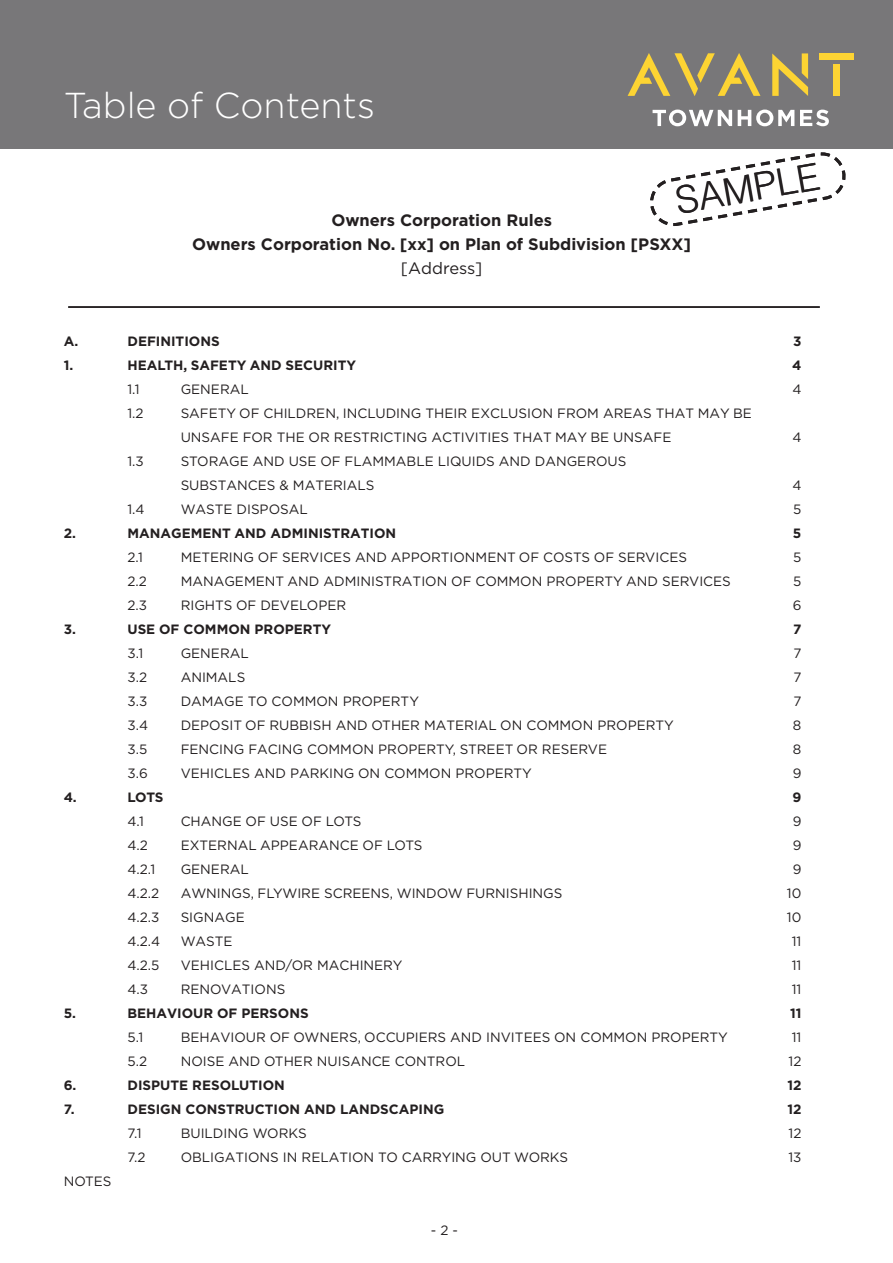
<style>
.page{position:relative;width:893px;height:1263px;background:#fff}
.page>*{position:absolute;margin:0;border:0;box-sizing:border-box;transform-origin:0 0}
.t1{font:300 37.5px "Helvetica";color:#231f20}
.t2{font:300 36px "Gotham";color:#fff}
.t3{font:700 16.5px/24px "Gotham";color:#231f20;text-align:center}
.t4{font:16.5px "Gotham";color:#231f20}
.t5{font:13.5px/24px "Gotham";color:#231f20}
.t6{font:700 13.5px "Gotham";color:#231f20}
</style>
<div class="page">
<div style="left:0;top:0;width:893px;height:149px;background:#787779"></div>
<svg style="left:772px;top:53px;width:36px;height:43px"></svg>
<div style="left:820px;top:53px;width:34px;height:6px;background:#fdd433"></div>
<div style="left:834px;top:65px;width:6px;height:31px;background:#fdd433"></div>
<svg style="left:628px;top:53px;width:132px;height:43px"></svg>
<svg style="left:653px;top:110px;width:79px;height:16px"></svg>
<svg style="left:738px;top:110px;width:56px;height:16px"></svg>
<svg style="left:800px;top:110px;width:29px;height:16px"></svg>
<svg style="left:650px;top:152px;width:196px;height:74px"></svg>
<hr style="left:68px;top:306px;width:752px;height:2px;background:#231f20">
<h2 class="t2" style="left:64px;top:93px;width:313px">Table of Contents</h2>
<h1 class="t1" style="left:673px;top:187px;width:147px;rotate:-10deg">SAMPLE</h1>
<p class="t3" style="left:192px;top:209px;width:501px">Owners Corporation Rules<br>Owners Corporation No. [xx] on Plan of Subdivision [PSXX]</p>
<p class="t4" style="left:401px;top:262px;width:83px">[Address]</p>
<p class="t6" style="left:64px;top:336px;width:16px">A.</p>
<p class="t6" style="left:127px;top:336px;width:94px">DEFINITIONS</p>
<p class="t6" style="left:793px;top:336px;width:10px">3</p>
<p class="t6" style="left:64px;top:360px;width:11px">1.</p>
<p class="t6" style="left:127px;top:360px;width:230px">HEALTH, SAFETY AND SECURITY</p>
<p class="t6" style="left:792px;top:360px;width:11px">4</p>
<p class="t5" style="left:127px;top:378px;width:14px">1.1</p>
<p class="t5" style="left:181px;top:378px;width:70px">GENERAL</p>
<p class="t5" style="left:792px;top:378px;width:11px">4</p>
<p class="t5" style="left:127px;top:402px;width:18px">1.2</p>
<p class="t5" style="left:181px;top:402px;width:573px">SAFETY OF CHILDREN, INCLUDING THEIR EXCLUSION FROM AREAS THAT MAY BE<br>UNSAFE FOR THE OR RESTRICTING ACTIVITIES THAT MAY BE UNSAFE</p>
<p class="t5" style="left:792px;top:426px;width:11px">4</p>
<p class="t5" style="left:127px;top:450px;width:18px">1.3</p>
<p class="t5" style="left:181px;top:450px;width:447px">STORAGE AND USE OF FLAMMABLE LIQUIDS AND DANGEROUS<br>SUBSTANCES &amp; MATERIALS</p>
<p class="t5" style="left:792px;top:474px;width:11px">4</p>
<p class="t5" style="left:127px;top:498px;width:19px">1.4</p>
<p class="t5" style="left:181px;top:498px;width:129px">WASTE DISPOSAL</p>
<p class="t5" style="left:793px;top:498px;width:10px">5</p>
<p class="t6" style="left:64px;top:528px;width:14px">2.</p>
<p class="t6" style="left:127px;top:528px;width:270px">MANAGEMENT AND ADMINISTRATION</p>
<p class="t6" style="left:793px;top:528px;width:10px">5</p>
<p class="t5" style="left:127px;top:546px;width:17px">2.1</p>
<p class="t5" style="left:181px;top:546px;width:508px">METERING OF SERVICES AND APPORTIONMENT OF COSTS OF SERVICES</p>
<p class="t5" style="left:793px;top:546px;width:10px">5</p>
<p class="t5" style="left:127px;top:570px;width:21px">2.2</p>
<p class="t5" style="left:181px;top:570px;width:552px">MANAGEMENT AND ADMINISTRATION OF COMMON PROPERTY AND SERVICES</p>
<p class="t5" style="left:793px;top:570px;width:10px">5</p>
<p class="t5" style="left:127px;top:594px;width:21px">2.3</p>
<p class="t5" style="left:181px;top:594px;width:167px">RIGHTS OF DEVELOPER</p>
<p class="t5" style="left:793px;top:594px;width:10px">6</p>
<p class="t6" style="left:64px;top:624px;width:14px">3.</p>
<p class="t6" style="left:127px;top:624px;width:205px">USE OF COMMON PROPERTY</p>
<p class="t6" style="left:793px;top:624px;width:10px">7</p>
<p class="t5" style="left:127px;top:642px;width:17px">3.1</p>
<p class="t5" style="left:181px;top:642px;width:70px">GENERAL</p>
<p class="t5" style="left:793px;top:642px;width:10px">7</p>
<p class="t5" style="left:127px;top:666px;width:21px">3.2</p>
<p class="t5" style="left:181px;top:666px;width:66px">ANIMALS</p>
<p class="t5" style="left:793px;top:666px;width:10px">7</p>
<p class="t5" style="left:127px;top:690px;width:21px">3.3</p>
<p class="t5" style="left:181px;top:690px;width:240px">DAMAGE TO COMMON PROPERTY</p>
<p class="t5" style="left:793px;top:690px;width:10px">7</p>
<p class="t5" style="left:127px;top:714px;width:22px">3.4</p>
<p class="t5" style="left:181px;top:714px;width:495px">DEPOSIT OF RUBBISH AND OTHER MATERIAL ON COMMON PROPERTY</p>
<p class="t5" style="left:793px;top:714px;width:10px">8</p>
<p class="t5" style="left:127px;top:738px;width:21px">3.5</p>
<p class="t5" style="left:181px;top:738px;width:428px">FENCING FACING COMMON PROPERTY, STREET OR RESERVE</p>
<p class="t5" style="left:793px;top:738px;width:10px">8</p>
<p class="t5" style="left:127px;top:762px;width:22px">3.6</p>
<p class="t5" style="left:181px;top:762px;width:353px">VEHICLES AND PARKING ON COMMON PROPERTY</p>
<p class="t5" style="left:793px;top:762px;width:10px">9</p>
<p class="t6" style="left:64px;top:792px;width:15px">4.</p>
<p class="t6" style="left:127px;top:792px;width:38px">LOTS</p>
<p class="t6" style="left:792px;top:792px;width:10px">9</p>
<p class="t5" style="left:127px;top:810px;width:18px">4.1</p>
<p class="t5" style="left:181px;top:810px;width:182px">CHANGE OF USE OF LOTS</p>
<p class="t5" style="left:793px;top:810px;width:10px">9</p>
<p class="t5" style="left:127px;top:834px;width:22px">4.2</p>
<p class="t5" style="left:181px;top:834px;width:243px">EXTERNAL APPEARANCE OF LOTS</p>
<p class="t5" style="left:793px;top:834px;width:10px">9</p>
<p class="t5" style="left:127px;top:858px;width:29px">4.2.1</p>
<p class="t5" style="left:181px;top:858px;width:70px">GENERAL</p>
<p class="t5" style="left:793px;top:858px;width:10px">9</p>
<p class="t5" style="left:127px;top:882px;width:33px">4.2.2</p>
<p class="t5" style="left:181px;top:882px;width:383px">AWNINGS, FLYWIRE SCREENS, WINDOW FURNISHINGS</p>
<p class="t5" style="left:787px;top:882px;width:16px">10</p>
<p class="t5" style="left:127px;top:906px;width:34px">4.2.3</p>
<p class="t5" style="left:181px;top:906px;width:66px">SIGNAGE</p>
<p class="t5" style="left:787px;top:906px;width:16px">10</p>
<p class="t5" style="left:127px;top:930px;width:34px">4.2.4</p>
<p class="t5" style="left:181px;top:930px;width:53px">WASTE</p>
<p class="t5" style="left:792px;top:930px;width:11px">11</p>
<p class="t5" style="left:127px;top:954px;width:34px">4.2.5</p>
<p class="t5" style="left:181px;top:954px;width:223px">VEHICLES AND/OR MACHINERY</p>
<p class="t5" style="left:792px;top:954px;width:11px">11</p>
<p class="t5" style="left:127px;top:978px;width:22px">4.3</p>
<p class="t5" style="left:181px;top:978px;width:106px">RENOVATIONS</p>
<p class="t5" style="left:792px;top:978px;width:11px">11</p>
<p class="t6" style="left:64px;top:1008px;width:14px">5.</p>
<p class="t6" style="left:127px;top:1008px;width:183px">BEHAVIOUR OF PERSONS</p>
<p class="t6" style="left:790px;top:1008px;width:13px">11</p>
<p class="t5" style="left:127px;top:1026px;width:17px">5.1</p>
<p class="t5" style="left:181px;top:1026px;width:549px">BEHAVIOUR OF OWNERS, OCCUPIERS AND INVITEES ON COMMON PROPERTY</p>
<p class="t5" style="left:792px;top:1026px;width:11px">11</p>
<p class="t5" style="left:127px;top:1050px;width:21px">5.2</p>
<p class="t5" style="left:181px;top:1050px;width:286px">NOISE AND OTHER NUISANCE CONTROL</p>
<p class="t5" style="left:788px;top:1050px;width:14px">12</p>
<p class="t6" style="left:64px;top:1080px;width:14px">6.</p>
<p class="t6" style="left:127px;top:1080px;width:159px">DISPUTE RESOLUTION</p>
<p class="t6" style="left:787px;top:1080px;width:16px">12</p>
<p class="t6" style="left:64px;top:1104px;width:12px">7.</p>
<p class="t6" style="left:127px;top:1104px;width:318px">DESIGN CONSTRUCTION AND LANDSCAPING</p>
<p class="t6" style="left:787px;top:1104px;width:16px">12</p>
<p class="t5" style="left:127px;top:1122px;width:16px">7.1</p>
<p class="t5" style="left:181px;top:1122px;width:127px">BUILDING WORKS</p>
<p class="t5" style="left:788px;top:1122px;width:14px">12</p>
<p class="t5" style="left:127px;top:1146px;width:20px">7.2</p>
<p class="t5" style="left:181px;top:1146px;width:389px">OBLIGATIONS IN RELATION TO CARRYING OUT WORKS</p>
<p class="t5" style="left:788px;top:1146px;width:15px">13</p>
<p class="t5" style="left:64px;top:1170px;width:49px">NOTES</p>
<p class="t5" style="left:431px;top:1219px;width:29px">- 2 -</p>
</div>
